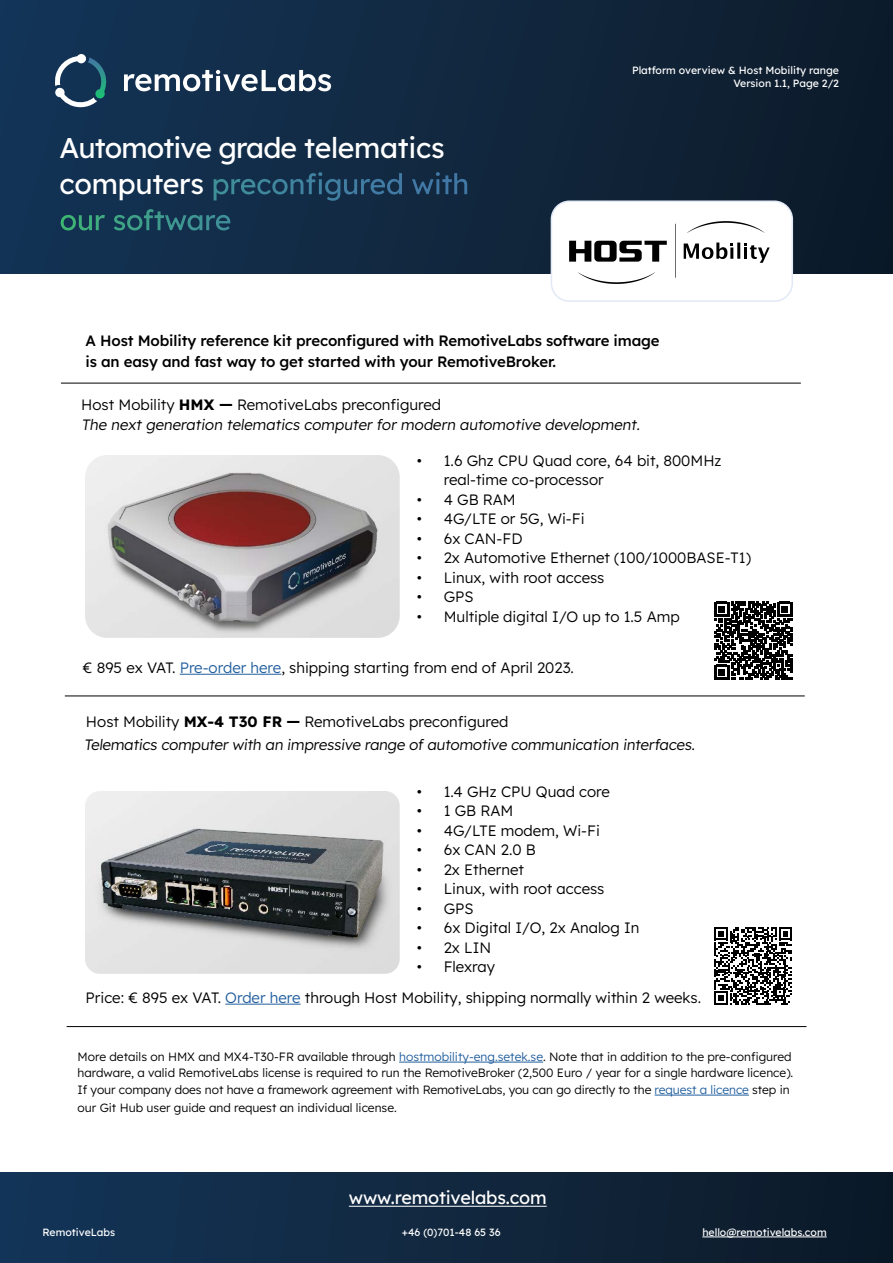
<style>
.page{position:relative;width:893px;height:1263px;background:#fff}
.page>*{position:absolute;margin:0;border:0;box-sizing:border-box;transform-origin:0 0}
.t1{font:28.5px/36px "Lexend";letter-spacing:-.01em;color:#fff}
.t2{font:18px "Lexend";letter-spacing:-.01em;color:#fff}
.t3{font:300 15px/20px "Lexend";color:#000}
.t4{font:500 15px/21px "Lexend";letter-spacing:-.01em;color:#000}
.t5{font:300 12px/16.5px "Lexend";color:#000}
.t6{font:10.5px/12.6px "Lexend";color:#fff;text-align:right}
.s1{font-weight:700}
.s2{color:#215e9e}
</style>
<div class="page">
<div style="left:0;top:1172px;width:893px;height:91px;background:linear-gradient(to right,#143558,#0c1927)"></div>
<div style="left:0;top:0;width:893px;height:274px;background:linear-gradient(to right,#143456,#0d1b29)"></div>
<svg style="left:124px;top:70px;width:207px;height:21px"></svg>
<svg style="left:55px;top:55px;width:54px;height:53px;background:#385a72"></svg>
<div style="left:55px;top:88px;width:10px;height:9px;background:#fff;border-radius:50%"></div>
<div style="left:551px;top:201px;width:241px;height:100px;background:#fff;border-radius:18px"></div>
<div style="left:551px;top:200px;width:242px;height:102px;border:2px solid #e1e8f6;border-radius:18px"></div>
<svg style="left:687px;top:221px;width:77px;height:12px"></svg>
<svg style="left:675px;top:224px;width:1px;height:54px"></svg>
<svg style="left:569px;top:241px;width:98px;height:21px"></svg>
<svg style="left:684px;top:242px;width:86px;height:21px"></svg>
<svg style="left:578px;top:272px;width:77px;height:12px"></svg>
<hr style="left:61px;top:383px;width:740px;height:1px;background:#000">
<hr style="left:180px;top:674px;width:101px;height:1px;background:#215e9e">
<hr style="left:225px;top:1004px;width:76px;height:1px;background:#215e9e">
<hr style="left:702px;top:1236px;width:125px;height:1px;background:#fff">
<hr style="left:349px;top:1206px;width:198px;height:1px;background:#fff">
<hr style="left:399px;top:1062px;width:144px;height:1px;background:#215e9e">
<hr style="left:655px;top:1095px;width:94px;height:1px;background:#215e9e">
<hr style="left:65px;top:695px;width:740px;height:1px;background:#000">
<hr style="left:67px;top:1026px;width:739px;height:1px;background:#000">
<svg style="left:714px;top:927px;width:78px;height:78px"></svg>
<svg style="left:714px;top:602px;width:78px;height:77px"></svg>
<img style="left:85px;top:455px;width:315px;height:183px">
<img style="left:85px;top:791px;width:315px;height:183px">
<h1 class="t1" style="left:60px;top:128px;width:411px">Automotive grade telematics computers preconfigured with our software</h1>
<p class="t6" style="left:632px;top:64px;width:208px">Platform overview &amp; Host Mobility range<br>Version 1.1, Page 2/2</p>
<p class="t4" style="left:86px;top:329px;width:576px">A Host Mobility reference kit preconfigured with RemotiveLabs software image is an easy and fast way to get started with your RemotiveBroker.</p>
<p class="t3" style="left:81px;top:394px;width:563px">Host Mobility <span class="s1">HMX —</span> RemotiveLabs preconfigured<br>The next generation telematics computer for modern automotive development.</p>
<p class="t3" style="left:444px;top:450px;width:279px;line-height:19.5px;text-indent:-27px">• 1.6 Ghz CPU Quad core, 64 bit, 800MHz real-time co-processor</p>
<p class="t3" style="left:417px;top:488px;width:101px">• 4 GB RAM</p>
<p class="t3" style="left:417px;top:508px;width:169px">• 4G/LTE or 5G, Wi-Fi</p>
<p class="t3" style="left:417px;top:527px;width:107px">• 6x CAN-FD</p>
<p class="t3" style="left:417px;top:547px;width:336px">• 2x Automotive Ethernet (100/1000BASE-T1)</p>
<p class="t3" style="left:417px;top:566px;width:189px">• Linux, with root access</p>
<p class="t3" style="left:417px;top:586px;width:58px">• GPS</p>
<p class="t3" style="left:417px;top:605px;width:265px">• Multiple digital I/O up to 1.5 Amp</p>
<p class="t3" style="left:83px;top:656px;width:493px">€ 895 ex VAT. <span class="s2">Pre-order here</span>, shipping starting from end of April 2023.</p>
<p class="t3" style="left:84px;top:709px;width:615px;line-height:23.1px">Host Mobility <span class="s1">MX-4 T30 FR —</span> RemotiveLabs preconfigured<br>Telematics computer with an impressive range of automotive communication interfaces.</p>
<p class="t3" style="left:417px;top:780px;width:195px">• 1.4 GHz CPU Quad core</p>
<p class="t3" style="left:417px;top:800px;width:98px">• 1 GB RAM</p>
<p class="t3" style="left:417px;top:819px;width:185px">• 4G/LTE modem, Wi-Fi</p>
<p class="t3" style="left:417px;top:839px;width:121px">• 6x CAN 2.0 B</p>
<p class="t3" style="left:417px;top:858px;width:109px">• 2x Ethernet</p>
<p class="t3" style="left:417px;top:878px;width:189px">• Linux, with root access</p>
<p class="t3" style="left:417px;top:897px;width:58px">• GPS</p>
<p class="t3" style="left:417px;top:917px;width:224px">• 6x Digital I/O, 2x Analog In</p>
<p class="t3" style="left:417px;top:936px;width:76px">• 2x LIN</p>
<p class="t3" style="left:86px;top:951px;width:617px;line-height:30.3px;text-indent:331px">• Flexray<br>Price: € 895 ex VAT. <span class="s2">Order here</span> through Host Mobility, shipping normally within 2 weeks.</p>
<p class="t5" style="left:78px;top:1047px;width:717px">More details on HMX and MX4-T30-FR available through <span class="s2">hostmobility-eng.setek.se</span>. Note that in addition to the pre-configured hardware, a valid RemotiveLabs license is required to run the RemotiveBroker (2,500 Euro / year for a single hardware licence).<br>If your company does not have a framework agreement with RemotiveLabs, you can go directly to the <span class="s2">request a licence</span> step in</p>
<p class="t5" style="left:78px;top:1098px;width:321px">our Git Hub user guide and request an individual license.</p>
<p class="t2" style="left:349px;top:1185px;width:199px">www.remotivelabs.com</p>
<p class="t6" style="left:43px;top:1225px;width:74px">RemotiveLabs</p>
<p class="t6" style="left:402px;top:1225px;width:100px">+46 (0)701-48 65 36</p>
<p class="t6" style="left:702px;top:1225px;width:126px">hello@remotivelabs.com</p>
</div>
